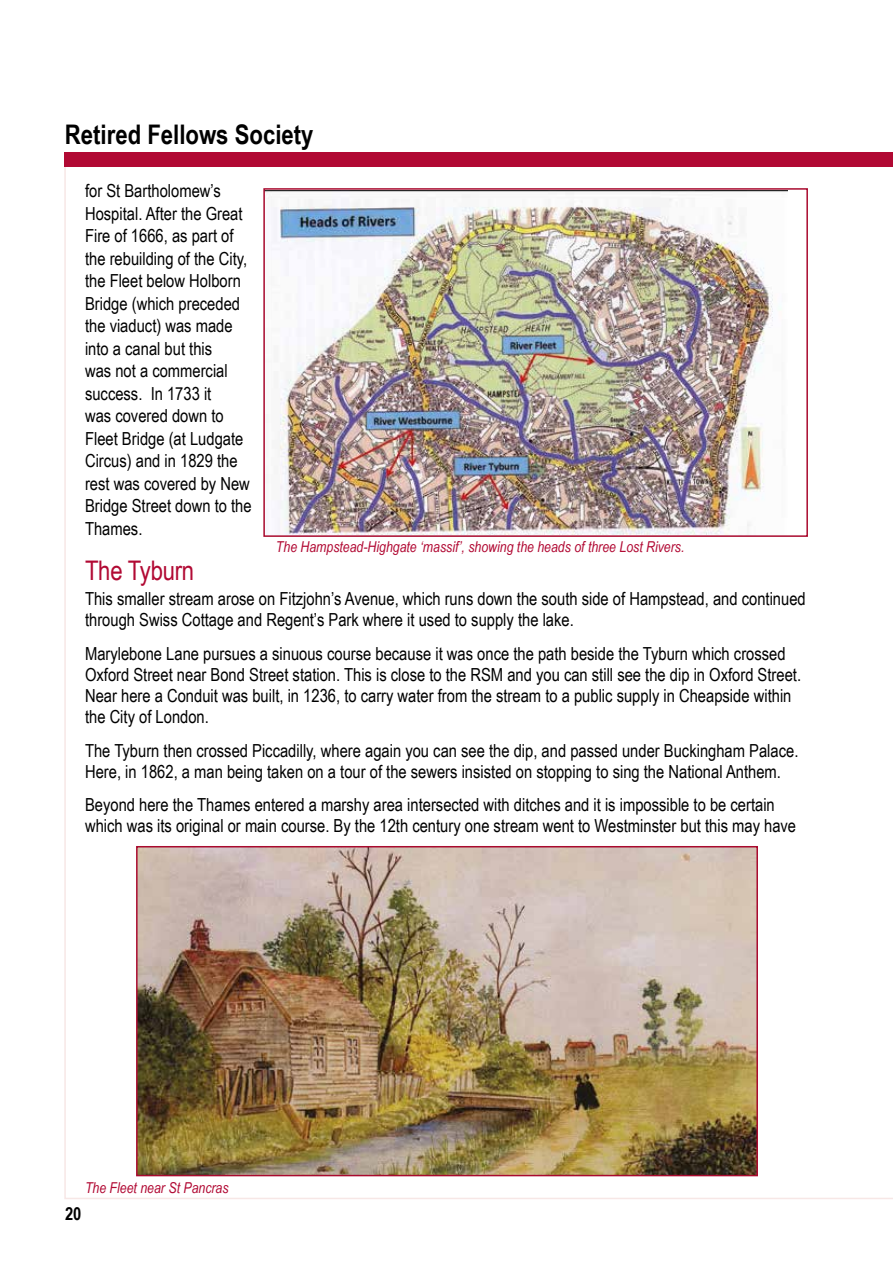
<style>
.page{position:relative;width:893px;height:1263px;background:#fff}
.page>*{position:absolute;margin:0;border:0;box-sizing:border-box;transform-origin:0 0}
.t1{font:700 27px "Arial Narrow";color:#000}
.t2{font:27px "Arial Narrow";letter-spacing:-.01em;color:#b10933}
.t3{font:18px/22.5px "Arial Narrow";color:#000}
.t4{font:700 18px "Arial Narrow";color:#000}
.t5{font:italic 15px "Arial Narrow";color:#b10933}
</style>
<div class="page">
<div style="left:64px;top:152px;width:829px;height:15px;background:#b10933"></div>
<img style="left:136px;top:846px;width:622px;height:331px">
<img style="left:263px;top:188px;width:545px;height:349px">
<h1 class="t1" style="left:65px;top:114px;width:250px">Retired Fellows Society</h1>
<p class="t3" style="left:85px;top:179px;width:168px">for St Bartholomew’s<br>Hospital. After the Great<br>Fire of 1666, as part of the rebuilding of the City, the Fleet below Holborn<br>Bridge (which preceded the viaduct) was made into a canal but this<br>was not a commercial success. In 1733 it<br>was covered down to<br>Fleet Bridge (at Ludgate<br>Circus) and in 1829 the rest was covered by New<br>Bridge Street down to the<br>Thames.</p>
<h1 class="t2" style="left:85px;top:550px;width:111px">The Tyburn</h1>
<p class="t3" style="left:85px;top:587px;width:722px;line-height:21px">This smaller stream arose on Fitzjohn’s Avenue, which runs down the south side of Hampstead, and continued through Swiss Cottage and Regent’s Park where it used to supply the lake.</p>
<p class="t3" style="left:85px;top:642px;width:718px;line-height:21px">Marylebone Lane pursues a sinuous course because it was once the path beside the Tyburn which crossed Oxford Street near Bond Street station. This is close to the RSM and you can still see the dip in Oxford Street.<br>Near here a Conduit was built, in 1236, to carry water from the stream to a public supply in Cheapside within the City of London.</p>
<p class="t3" style="left:85px;top:739px;width:715px;line-height:21px">The Tyburn then crossed Piccadilly, where again you can see the dip, and passed under Buckingham Palace.<br>Here, in 1862, a man being taken on a tour of the sewers insisted on stopping to sing the National Anthem.</p>
<p class="t3" style="left:85px;top:794px;width:713px;line-height:21px">Beyond here the Thames entered a marshy area intersected with ditches and it is impossible to be certain which was its original or main course. By the 12th century one stream went to Westminster but this may have</p>
<p class="t5" style="left:276px;top:536px;width:410px">The Hampstead-Highgate ‘massif’, showing the heads of three Lost Rivers.</p>
<p class="t5" style="left:85px;top:1177px;width:145px">The Fleet near St Pancras</p>
<p class="t4" style="left:65px;top:1200px;width:18px">20</p>
</div>
